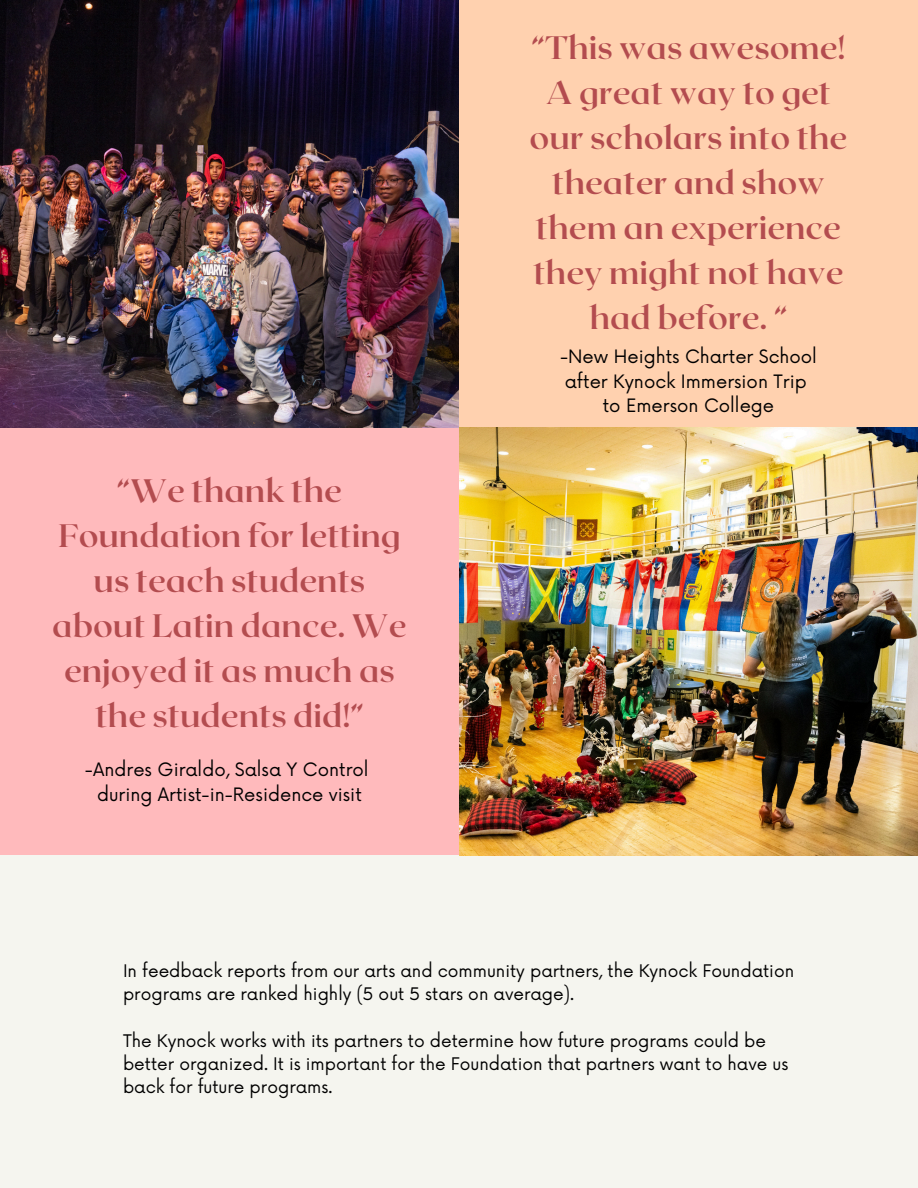
<style>
.page{position:relative;width:918px;height:1188px;background:#f5f5ef}
.page>*{position:absolute;margin:0;border:0;box-sizing:border-box;transform-origin:0 0}
.t1{font:700 32.4px/45px "Roxborough CF";color:#b34c4f;text-align:center}
.t2{font:18px "Now";color:#000}
.t3{font:16.95px/23.2px "Now";color:#000}
</style>
<div class="page">
<div style="left:459px;top:0;width:459px;height:428px;background:#ffd1af"></div>
<div style="left:0;top:428px;width:459px;height:427px;background:#ffbabc"></div>
<img style="left:459px;top:428px;width:459px;height:427px">
<img style="left:0;top:0;width:459px;height:428px">
<h1 class="t1" style="left:530px;top:23px;width:319px">“This was awesome!<br>A great way to get our scholars into the theater and show them an experience they might not have had before. “</h1>
<p class="t1" style="left:52px;top:466px;width:356px">“We thank the<br>Foundation for letting us teach students about Latin dance. We enjoyed it as much as the students did!”</p>
<p class="t2" style="left:85px;top:760px;width:285px">-Andres Giraldo, Salsa Y Control</p>
<p class="t2" style="left:97px;top:785px;width:266px">during Artist-in-Residence visit</p>
<h1 class="t2" style="left:560px;top:346px;width:258px">-New Heights Charter School</h1>
<p class="t2" style="left:565px;top:371px;width:243px">after Kynock Immersion Trip</p>
<p class="t2" style="left:603px;top:396px;width:173px">to Emerson College</p>
<p class="t3" style="left:123px;top:960px;width:673px">In feedback reports from our arts and community partners, the Kynock Foundation programs are ranked highly (5 out 5 stars on average).</p>
<p class="t3" style="left:123px;top:1030px;width:667px">The Kynock works with its partners to determine how future programs could be better organized. It is important for the Foundation that partners want to have us back for future programs.</p>
</div>
